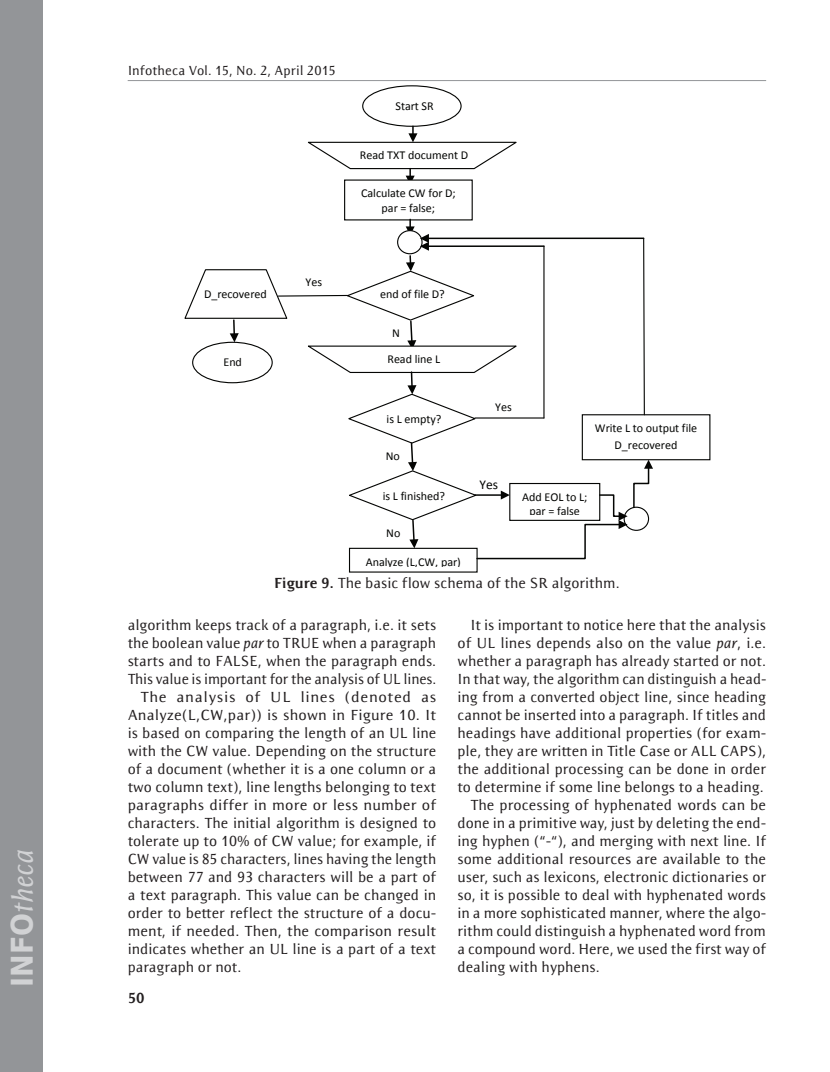
<style>
.page{position:relative;width:830px;height:1072px;background:#fff}
.page>*{position:absolute;margin:0;border:0;box-sizing:border-box;transform-origin:0 0}
.t1{font:italic 30px "Resavska BG Sans";color:#d1d2d4}
.t2{font:15px "Resavska BG Sans";color:#231f20}
.t3{font:15px "Resavska BG Sans";color:#231f20;scale:1.04 1}
.t4{font:15px "Resavska BG Sans";letter-spacing:.045em;color:#231f20;scale:1.05 1}
.t5{font:700 15px "Resavska BG Sans";color:#231f20}
.t6{font:13.5px "Resavska BG Sans";letter-spacing:.005em;color:#231f20}
.t7{font:13.5px "Calibri";color:#040503}
.t8{font:12px/14.5px "Calibri";letter-spacing:-.005em;color:#040503;text-align:center}
.s1{font-family:"DejaVu Sans Condensed";font-weight:700;font-style:normal}
.s2{font-weight:700}
.s3{font-style:italic}
</style>
<div class="page">
<hr style="left:128px;top:80px;width:637px;height:1px;background:#939598">
<div style="left:0;top:0;width:43px;height:1071px;background:#939598"></div>
<div style="left:362px;top:85px;width:99px;height:42px;border:1px solid #040503;border-radius:50%"></div>
<svg style="left:307px;top:126px;width:210px;height:59px"></svg>
<div style="left:344px;top:180px;width:128px;height:40px;background:#fff"></div>
<div style="left:581px;top:414px;width:129px;height:46px;border:1px solid #040503"></div>
<svg style="left:184px;top:219px;width:468px;height:341px"></svg>
<div style="left:192px;top:342px;width:80px;height:41px;background:#fff;border-radius:50%"></div>
<div style="left:192px;top:342px;width:80px;height:41px;border:1px solid #040503;border-radius:50%"></div>
<h1 class="t1" style="left:6px;top:986px;width:139px;rotate:-90deg"><span class="s1">INFO</span>theca</h1>
<p class="t6" style="left:128px;top:63px;width:209px">Infotheca Vol. 15, No. 2, April 2015</p>
<p class="t8" style="left:204px;top:287px;width:64px">D_recovered</p>
<p class="t8" style="left:223px;top:355px;width:20px">End</p>
<p class="t8" style="left:305px;top:275px;width:18px">Yes</p>
<p class="t8" style="left:395px;top:99px;width:40px">Start SR</p>
<p class="t8" style="left:360px;top:148px;width:110px">Read TXT document D</p>
<p class="t8" style="left:361px;top:186px;width:96px">Calculate CW for D; par = false;</p>
<p class="t8" style="left:380px;top:287px;width:66px">end of file D?</p>
<p class="t8" style="left:387px;top:320px;width:54px;line-height:26.1px;text-align:left;text-indent:4px">N<br>Read line L</p>
<p class="t8" style="left:386px;top:412px;width:56px">is L empty?</p>
<p class="t8" style="left:385px;top:449px;width:16px">No</p>
<p class="t8" style="left:382px;top:489px;width:64px">is L finished?</p>
<p class="t8" style="left:386px;top:526px;width:16px">No</p>
<p class="t8" style="left:365px;top:554px;width:97px">Analyze (L,CW, par)</p>
<p class="t8" style="left:495px;top:400px;width:18px">Yes</p>
<p class="t8" style="left:594px;top:419px;width:104px;line-height:17px">Write L to output file<br>D_recovered</p>
<p class="t7" style="left:479px;top:476px;width:20px">Yes</p>
<p class="t8" style="left:522px;top:489px;width:67px">Add EOL to L; par = false</p>
<p class="t2" style="left:274px;top:574px;width:347px"><span class="s2">Figure 9.</span> The basic flow schema of the SR algorithm.</p>
<p class="t2" style="left:128px;top:616px;width:310px">algorithm keeps track of a paragraph, i.e. it sets</p>
<p class="t2" style="left:128px;top:634px;width:310px">the boolean value <span class="s3">par</span> to TRUE when a paragraph</p>
<p class="t2" style="left:128px;top:652px;width:310px">starts and to FALSE, when the paragraph ends.</p>
<p class="t2" style="left:128px;top:670px;width:310px">This value is important for the analysis of UL lines.</p>
<p class="t4" style="left:140px;top:688px;width:283px">The analysis of UL lines (denoted as</p>
<p class="t2" style="left:128px;top:706px;width:310px">Analyze(L,CW,par)) is shown in Figure 10. It</p>
<p class="t2" style="left:128px;top:724px;width:310px">is based on comparing the length of an UL line</p>
<p class="t2" style="left:128px;top:742px;width:310px">with the CW value. Depending on the structure</p>
<p class="t2" style="left:128px;top:760px;width:310px">of a document (whether it is a one column or a</p>
<p class="t2" style="left:128px;top:778px;width:310px">two column text), line lengths belonging to text</p>
<p class="t3" style="left:128px;top:796px;width:298px">paragraphs differ in more or less number of</p>
<p class="t2" style="left:128px;top:814px;width:310px">characters. The initial algorithm is designed to</p>
<p class="t2" style="left:128px;top:832px;width:310px">tolerate up to 10% of CW value; for example, if</p>
<p class="t2" style="left:128px;top:850px;width:310px">CW value is 85 characters, lines having the length</p>
<p class="t2" style="left:128px;top:868px;width:310px">between 77 and 93 characters will be a part of</p>
<p class="t2" style="left:128px;top:886px;width:310px">a text paragraph. This value can be changed in</p>
<p class="t2" style="left:128px;top:904px;width:310px">order to better reflect the structure of a docu-</p>
<p class="t2" style="left:128px;top:922px;width:310px">ment, if needed. Then, the comparison result</p>
<p class="t2" style="left:128px;top:940px;width:310px">indicates whether an UL line is a part of a text</p>
<p class="t2" style="left:128px;top:958px;width:115px">paragraph or not.</p>
<p class="t5" style="left:128px;top:989px;width:18px">50</p>
<p class="t2" style="left:470px;top:616px;width:297px">It is important to notice here that the analysis</p>
<p class="t2" style="left:457px;top:634px;width:310px">of UL lines depends also on the value <span class="s3">par</span>, i.e.</p>
<p class="t2" style="left:457px;top:652px;width:310px">whether a paragraph has already started or not.</p>
<p class="t2" style="left:457px;top:670px;width:310px">In that way, the algorithm can distinguish a head-</p>
<p class="t2" style="left:457px;top:688px;width:310px">ing from a converted object line, since heading</p>
<p class="t2" style="left:457px;top:706px;width:310px">cannot be inserted into a paragraph. If titles and</p>
<p class="t2" style="left:457px;top:724px;width:310px">headings have additional properties (for exam-</p>
<p class="t2" style="left:457px;top:742px;width:310px">ple, they are written in Title Case or ALL CAPS),</p>
<p class="t2" style="left:457px;top:760px;width:310px">the additional processing can be done in order</p>
<p class="t2" style="left:457px;top:778px;width:307px">to determine if some line belongs to a heading.</p>
<p class="t2" style="left:470px;top:796px;width:297px">The processing of hyphenated words can be</p>
<p class="t2" style="left:457px;top:814px;width:310px">done in a primitive way, just by deleting the end-</p>
<p class="t2" style="left:457px;top:832px;width:310px">ing hyphen (“-“), and merging with next line. If</p>
<p class="t2" style="left:457px;top:850px;width:310px">some additional resources are available to the</p>
<p class="t2" style="left:457px;top:868px;width:310px">user, such as lexicons, electronic dictionaries or</p>
<p class="t2" style="left:457px;top:886px;width:310px">so, it is possible to deal with hyphenated words</p>
<p class="t2" style="left:457px;top:904px;width:310px">in a more sophisticated manner, where the algo-</p>
<p class="t2" style="left:457px;top:922px;width:310px">rithm could distinguish a hyphenated word from</p>
<p class="t2" style="left:457px;top:940px;width:310px">a compound word. Here, we used the first way of</p>
<p class="t2" style="left:457px;top:958px;width:144px">dealing with hyphens.</p>
</div>
